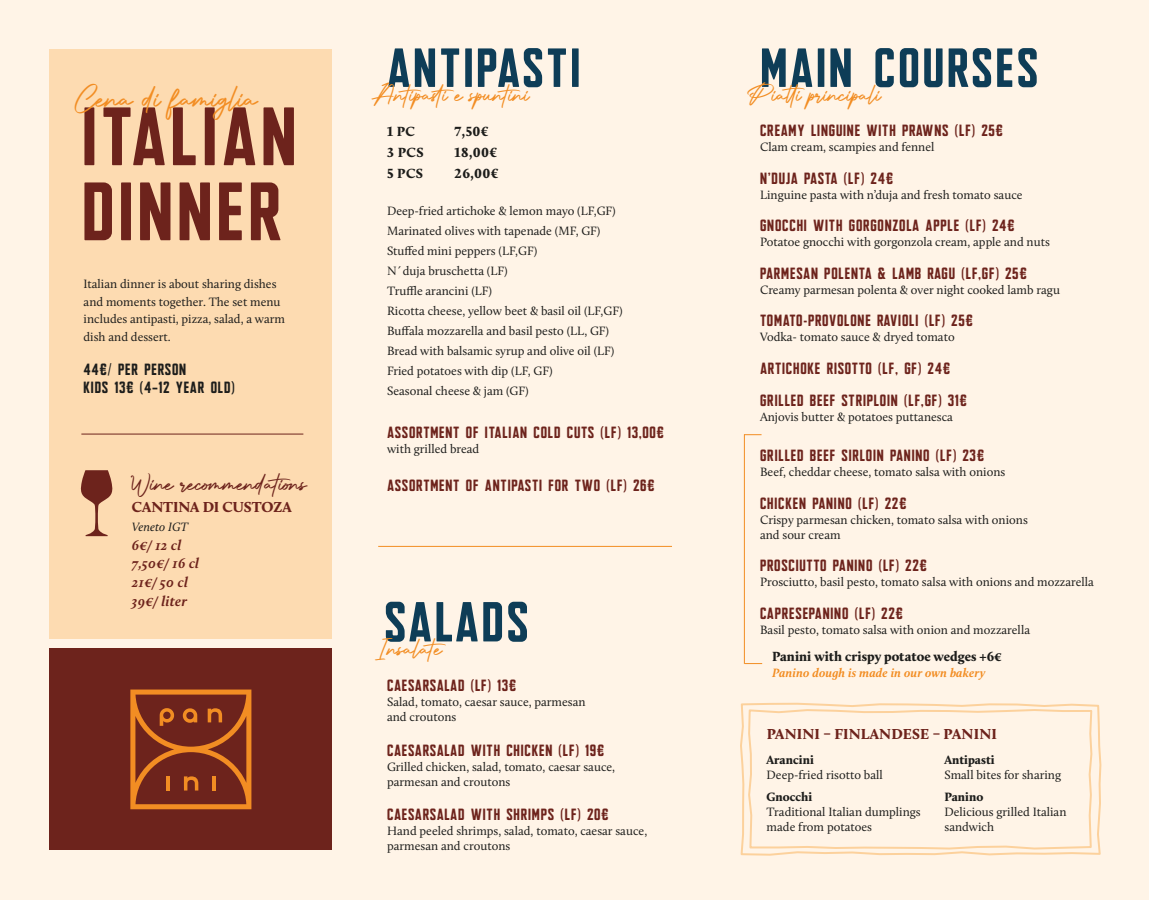
<style>
.page{position:relative;width:1149px;height:900px;background:#fff}
.page>*{position:absolute;margin:0;border:0;box-sizing:border-box;transform-origin:0 0}
.t1{font:82.62px/75px "Autostrada";letter-spacing:.05em;color:#6d231c}
.t2{font:56.25px "Autostrada";letter-spacing:.05em;color:#0e3d57}
.t3{font:55px "Autostrada";letter-spacing:.05em;color:#0e3d57}
.t4{font:38.62px "Authentic Signature";color:#f28d23}
.t5{font:30px "Authentic Signature";color:#f28d23}
.t6{font:30px "Authentic Signature";color:#6d231c}
.t7{font:16.25px "Autostrada";letter-spacing:.05em;color:#6d231c}
.t8{font:16.25px "Autostrada";letter-spacing:.05em;color:#1d1d1b}
.t9{font:900 15px "Calluna";letter-spacing:.01em;color:#6d231c}
.t10{font:italic 700 14.38px "Calluna";letter-spacing:.02em;color:#6d231c}
.t11{font:900 13.75px "Calluna";color:#1d1d1b}
.t12{font:12.5px/17.5px "Calluna";color:#1d1d1b}
.t13{font:italic 700 12.5px "Calluna";letter-spacing:.01em;color:#f28d23}
.t14{font:900 12.5px "Calluna";color:#1d1d1b}
.t15{font:italic 12.5px "Calluna";color:#1d1d1b}
</style>
<div class="page">
<div style="left:0;top:0;width:1148px;height:900px;background:#fff4e7"></div>
<div style="left:50px;top:50px;width:282px;height:589px;background:#fddbb1"></div>
<div style="left:50px;top:648px;width:282px;height:202px;background:#6d231c"></div>
<svg style="left:130px;top:690px;width:121px;height:119px"></svg>
<hr style="left:166px;top:776px;width:4px;height:15px;background:#f28d23">
<hr style="left:212px;top:776px;width:4px;height:15px;background:#f28d23">
<svg style="left:80px;top:470px;width:33px;height:66px"></svg>
<hr style="left:81px;top:434px;width:222px;height:1px;background:#6d231c">
<svg style="left:744px;top:434px;width:17px;height:1px"></svg>
<svg style="left:744px;top:663px;width:18px;height:1px"></svg>
<hr style="left:743px;top:434px;width:1px;height:230px;background:#f28d23">
<svg style="left:740px;top:702px;width:361px;height:154px"></svg>
<hr style="left:378px;top:546px;width:293px;height:1px;background:#f28d23">
<p class="t4" style="left:75px;top:77px;width:184px">Cena di famiglia</p>
<p class="t1" style="left:82px;top:98px;width:216px">ITALIAN<br>DINNER</p>
<p class="t12" style="left:84px;top:275px;width:194px">Italian dinner is about sharing dishes</p>
<p class="t12" style="left:84px;top:293px;width:198px">and moments together. The set menu</p>
<p class="t12" style="left:84px;top:310px;width:203px">includes antipasti, pizza, salad, a warm dish and dessert.</p>
<p class="t8" style="left:84px;top:361px;width:104px">44€/ PER PERSON</p>
<p class="t8" style="left:84px;top:379px;width:153px">KIDS 13€ (4–12 YEAR OLD)</p>
<p class="t6" style="left:132px;top:467px;width:176px">Wine recommendations</p>
<p class="t9" style="left:132px;top:498px;width:161px">CANTINA DI CUSTOZA</p>
<p class="t15" style="left:132px;top:519px;width:58px">Veneto IGT</p>
<p class="t10" style="left:132px;top:536px;width:51px">6€/ 12 cl</p>
<p class="t10" style="left:132px;top:555px;width:69px">7,50€/ 16 cl</p>
<p class="t10" style="left:132px;top:573px;width:58px">21€/ 50 cl</p>
<p class="t10" style="left:132px;top:592px;width:57px">39€/ liter</p>
<p class="t3" style="left:386px;top:40px;width:195px">ANTIPASTI</p>
<p class="t5" style="left:374px;top:78px;width:156px">Antipasti e spuntini</p>
<p class="t11" style="left:387px;top:123px;width:29px">1 PC</p>
<p class="t11" style="left:454px;top:123px;width:35px">7,50€</p>
<p class="t11" style="left:387px;top:144px;width:38px">3 PCS</p>
<p class="t11" style="left:454px;top:144px;width:44px">18,00€</p>
<p class="t11" style="left:387px;top:164px;width:37px">5 PCS</p>
<p class="t11" style="left:454px;top:164px;width:45px">26,00€</p>
<p class="t12" style="left:387px;top:202px;width:230px">Deep-fried artichoke &amp; lemon mayo (LF,GF)</p>
<p class="t12" style="left:387px;top:222px;width:215px">Marinated olives with tapenade (MF, GF)</p>
<p class="t12" style="left:387px;top:242px;width:151px">Stuffed mini peppers (LF,GF)</p>
<p class="t12" style="left:387px;top:262px;width:122px">N´duja bruschetta (LF)</p>
<p class="t12" style="left:387px;top:282px;width:106px">Truffle arancini (LF)</p>
<p class="t12" style="left:387px;top:302px;width:237px">Ricotta cheese, yellow beet &amp; basil oil (LF,GF)</p>
<p class="t12" style="left:387px;top:322px;width:223px">Buffala mozzarella and basil pesto (LL, GF)</p>
<p class="t12" style="left:387px;top:342px;width:229px">Bread with balsamic syrup and olive oil (LF)</p>
<p class="t12" style="left:387px;top:362px;width:167px">Fried potatoes with dip (LF, GF)</p>
<p class="t12" style="left:387px;top:382px;width:143px">Seasonal cheese &amp; jam (GF)</p>
<p class="t7" style="left:387px;top:424px;width:278px">ASSORTMENT OF ITALIAN COLD CUTS (LF) 13,00€</p>
<p class="t12" style="left:387px;top:440px;width:94px">with grilled bread</p>
<p class="t7" style="left:387px;top:477px;width:269px">ASSORTMENT OF ANTIPASTI FOR TWO (LF) 26€</p>
<p class="t2" style="left:384px;top:593px;width:146px">SALADS</p>
<p class="t5" style="left:375px;top:632px;width:79px">Insalate</p>
<p class="t7" style="left:387px;top:677px;width:131px">CAESARSALAD (LF) 13€</p>
<p class="t12" style="left:387px;top:693px;width:200px">Salad, tomato, caesar sauce, parmesan</p>
<p class="t12" style="left:387px;top:708px;width:71px">and croutons</p>
<p class="t7" style="left:387px;top:742px;width:218px">CAESARSALAD WITH CHICKEN (LF) 19€</p>
<p class="t12" style="left:387px;top:758px;width:229px">Grilled chicken, salad, tomato, caesar sauce,</p>
<p class="t12" style="left:387px;top:773px;width:125px">parmesan and croutons</p>
<p class="t7" style="left:387px;top:806px;width:223px">CAESARSALAD WITH SHRIMPS (LF) 20€</p>
<p class="t12" style="left:387px;top:822px;width:261px">Hand peeled shrimps, salad, tomato, caesar sauce,</p>
<p class="t12" style="left:387px;top:837px;width:125px">parmesan and croutons</p>
<p class="t3" style="left:760px;top:40px;width:279px">MAIN COURSES</p>
<p class="t5" style="left:747px;top:78px;width:134px">Piatti principali</p>
<p class="t7" style="left:759px;top:122px;width:244px">CREAMY LINGUINE WITH PRAWNS (LF) 25€</p>
<p class="t12" style="left:759px;top:138px;width:176px">Clam cream, scampies and fennel</p>
<p class="t7" style="left:759px;top:170px;width:134px">N’DUJA PASTA (LF) 24€</p>
<p class="t12" style="left:759px;top:186px;width:264px">Linguine pasta with n’duja and fresh tomato sauce</p>
<p class="t7" style="left:759px;top:217px;width:256px">GNOCCHI WITH GORGONZOLA APPLE (LF) 24€</p>
<p class="t12" style="left:759px;top:233px;width:291px">Potatoe gnocchi with gorgonzola cream, apple and nuts</p>
<p class="t7" style="left:759px;top:265px;width:268px">PARMESAN POLENTA &amp; LAMB RAGU (LF,GF) 25€</p>
<p class="t12" style="left:759px;top:281px;width:301px">Creamy parmesan polenta &amp; over night cooked lamb ragu</p>
<p class="t7" style="left:759px;top:312px;width:214px">TOMATO-PROVOLONE RAVIOLI (LF) 25€</p>
<p class="t12" style="left:759px;top:328px;width:196px">Vodka- tomato sauce &amp; dryed tomato</p>
<p class="t7" style="left:759px;top:360px;width:191px">ARTICHOKE RISOTTO (LF, GF) 24€</p>
<p class="t7" style="left:759px;top:392px;width:208px">GRILLED BEEF STRIPLOIN (LF,GF) 31€</p>
<p class="t12" style="left:759px;top:408px;width:194px">Anjovis butter &amp; potatoes puttanesca</p>
<p class="t7" style="left:759px;top:447px;width:225px">GRILLED BEEF SIRLOIN PANINO (LF) 23€</p>
<p class="t12" style="left:759px;top:463px;width:247px">Beef, cheddar cheese, tomato salsa with onions</p>
<p class="t7" style="left:759px;top:495px;width:148px">CHICKEN PANINO (LF) 22€</p>
<p class="t12" style="left:759px;top:511px;width:269px">Crispy parmesan chicken, tomato salsa with onions</p>
<p class="t12" style="left:759px;top:526px;width:82px">and sour cream</p>
<p class="t7" style="left:759px;top:557px;width:168px">PROSCIUTTO PANINO (LF) 22€</p>
<p class="t12" style="left:759px;top:573px;width:335px">Prosciutto, basil pesto, tomato salsa with onions and mozzarella</p>
<p class="t7" style="left:759px;top:605px;width:144px">CAPRESEPANINO (LF) 22€</p>
<p class="t12" style="left:759px;top:621px;width:271px">Basil pesto, tomato salsa with onion and mozzarella</p>
<p class="t11" style="left:771px;top:648px;width:231px">Panini with crispy potatoe wedges +6€</p>
<p class="t13" style="left:771px;top:665px;width:215px">Panino dough is made in our own bakery</p>
<p class="t9" style="left:766px;top:724px;width:232px">PANINI – FINLANDESE – PANINI</p>
<p class="t14" style="left:766px;top:752px;width:49px">Arancini</p>
<p class="t12" style="left:766px;top:766px;width:118px">Deep-fried risotto ball</p>
<p class="t14" style="left:766px;top:789px;width:47px">Gnocchi</p>
<p class="t12" style="left:766px;top:803px;width:156px">Traditional Italian dumplings</p>
<p class="t12" style="left:766px;top:818px;width:107px">made from potatoes</p>
<p class="t14" style="left:944px;top:752px;width:52px">Antipasti</p>
<p class="t12" style="left:944px;top:766px;width:118px">Small bites for sharing</p>
<p class="t14" style="left:944px;top:789px;width:40px">Panino</p>
<p class="t12" style="left:944px;top:803px;width:123px">Delicious grilled Italian</p>
<p class="t12" style="left:944px;top:818px;width:51px">sandwich</p>
</div>
